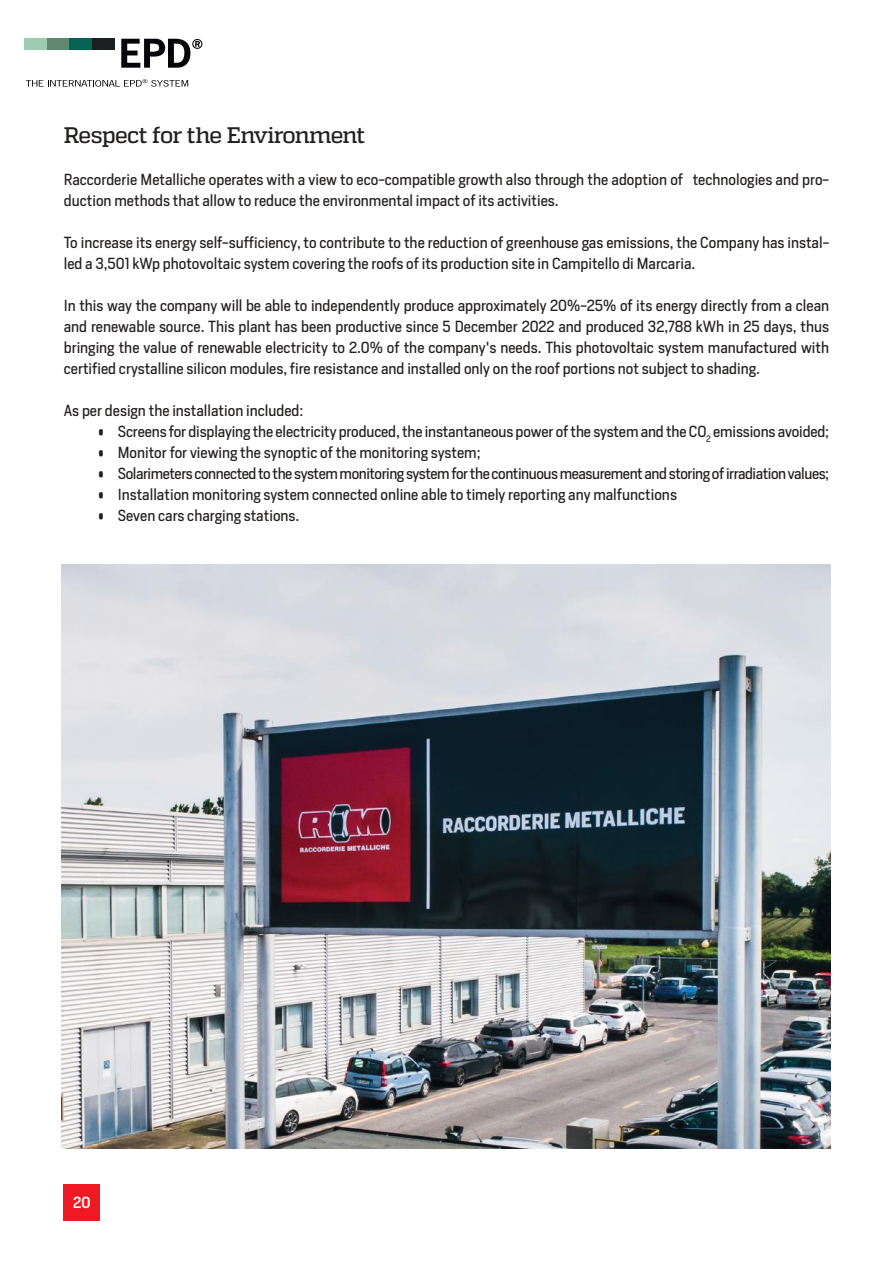
<style>
.page{position:relative;width:893px;height:1263px;background:#fff}
.page>*{position:absolute;margin:0;border:0;box-sizing:border-box;transform-origin:0 0}
.t1{font:500 22.5px "Quadon";letter-spacing:-.035em;color:#241f1f}
.t2{font:15px/21px "Heron Sans";color:#241f1f}
.t3{font:15px "Heron Sans";letter-spacing:-.03em;color:#241f1f}
.t4{font:500 15px "Heron Sans";color:#fff}
</style>
<div class="page">
<div style="left:64px;top:1184px;width:36px;height:36px;background:#ef1923"></div>
<svg style="left:121px;top:39px;width:81px;height:29px"></svg>
<svg style="left:26px;top:79px;width:162px;height:8px"></svg>
<div style="left:24px;top:39px;width:23px;height:11px;background:#9eccb1"></div>
<div style="left:47px;top:39px;width:22px;height:11px;background:#628871"></div>
<div style="left:69px;top:39px;width:23px;height:11px;background:#066456"></div>
<div style="left:92px;top:39px;width:22px;height:11px;background:#1d2021"></div>
<img style="left:62px;top:564px;width:769px;height:584px">
<h1 class="t1" style="left:64px;top:122px;width:303px">Respect for the Environment</h1>
<p class="t2" style="left:64px;top:169px;width:767px">Raccorderie Metalliche operates with a view to eco-compatible growth also through the adoption of technologies and pro&shy;duction methods that allow to reduce the environmental impact of its activities.</p>
<p class="t2" style="left:64px;top:232px;width:767px">To increase its energy self-sufficiency, to contribute to the reduction of greenhouse gas emissions, the Company has instal&shy;led a 3,501 kWp photovoltaic system covering the roofs of its production site in Campitello di Marcaria.</p>
<p class="t2" style="left:64px;top:295px;width:767px;text-align:justify">In this way the company will be able to independently produce approximately 20%-25% of its energy directly from a clean and renewable source. This plant has been productive since 5 December 2022 and produced 32,788 kWh in 25 days, thus bringing the value of renewable electricity to 2.0% of the company's needs. This photovoltaic system manufactured with certified crystalline silicon modules, fire resistance and installed only on the roof portions not subject to shading.</p>
<p class="t2" style="left:64px;top:400px;width:241px">As per design the installation included:</p>
<p class="t2" style="left:98px;top:421px;width:733px">• Screens for displaying the electricity produced, the instantaneous power of the system and the CO<sub>2</sub> emissions avoided;</p>
<p class="t2" style="left:98px;top:442px;width:384px">• Monitor for viewing the synoptic of the monitoring system;</p>
<p class="t3" style="left:98px;top:464px;width:733px">• Solarimeters connected to the system monitoring system for the continuous measurement and storing of irradiation values;</p>
<p class="t2" style="left:98px;top:484px;width:581px">• Installation monitoring system connected online able to timely reporting any malfunctions</p>
<p class="t2" style="left:98px;top:505px;width:203px">• Seven cars charging stations.</p>
<p class="t4" style="left:73px;top:1193px;width:19px">20</p>
</div>
